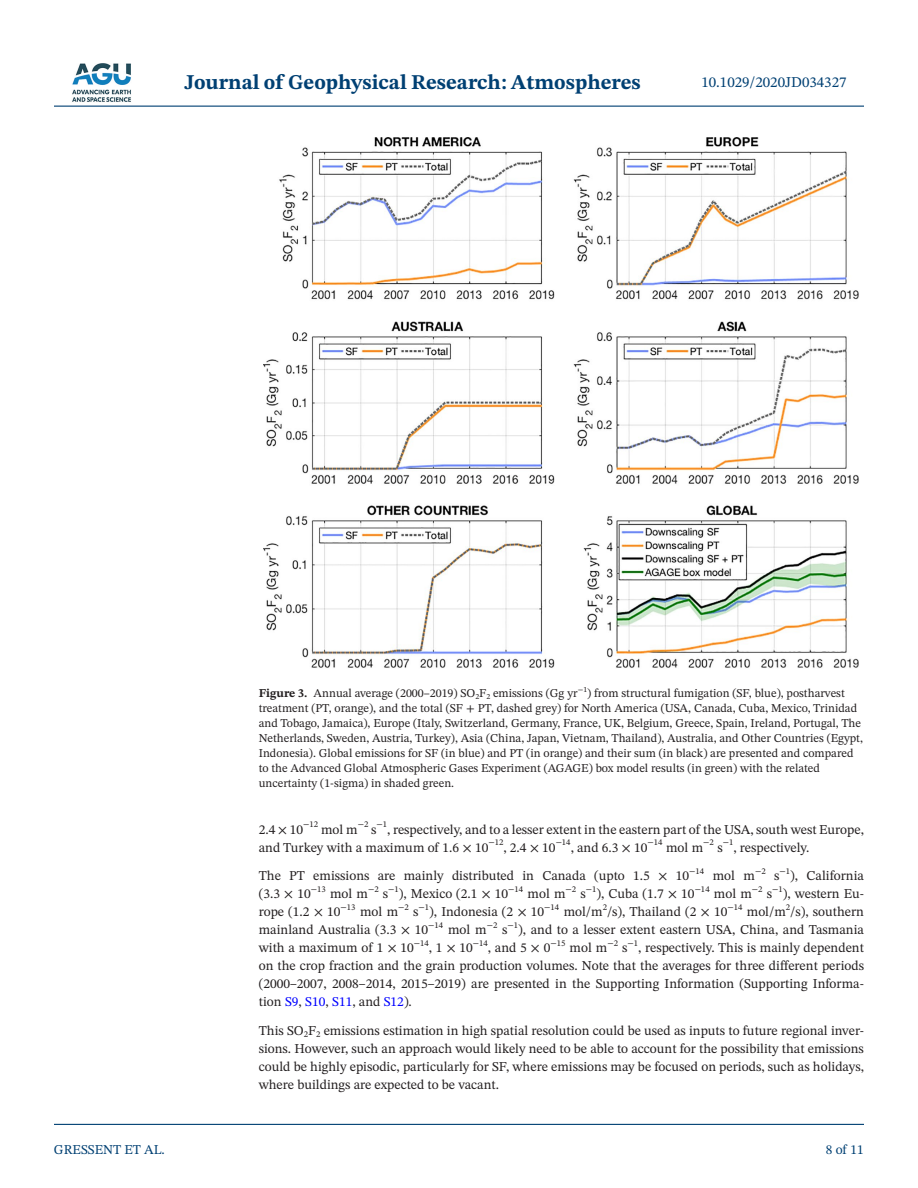
<style>
.page{position:relative;width:918px;height:1188px;background:#fff}
.page>*{position:absolute;margin:0;border:0;box-sizing:border-box;transform-origin:0 0}
.t1{font:700 21px "STIX Two Text";color:#004073}
.t2{font:15px "STIX Two Text";color:#004073}
.t3{font:13.5px/18px "STIX Two Text";color:#231f20;text-align:justify}
.t4{font:13.5px "STIX Two Text";color:#004073}
.t5{font:12px/15px "STIX Two Text";color:#231f20}
.t6{font:7.8px "STIX Two Text";color:#231f20}
.s1{font-weight:700}
.s2{color:#00f}
</style>
<div class="page">
<hr style="left:54px;top:106px;width:810px;height:1px;background:#004073">
<hr style="left:54px;top:1124px;width:810px;height:1px;background:#004073">
<img style="left:72px;top:63px;width:59px;height:39px">
<img style="left:264px;top:137px;width:595px;height:531px">
<h1 class="t1" style="left:184px;top:67px;width:458px">Journal of Geophysical Research: Atmospheres</h1>
<p class="t2" style="left:701px;top:72px;width:147px">10.1029/2020JD034327</p>
<p class="t4" style="left:54px;top:1140px;width:112px">GRESSENT ET AL.</p>
<p class="t5" style="left:259px;top:686px;width:321px"><span class="s1">Figure 3.</span> Annual average (2000–2019) SO<sub>2</sub>F<sub>2</sub> emissions (Gg yr</p>
<p class="t6" style="left:578px;top:684px;width:11px">−1</p>
<p class="t5" style="left:259px;top:686px;width:606px;text-indent:328px">) from structural fumigation (SF, blue), postharvest treatment (PT, orange), and the total (SF + PT, dashed grey) for North America (USA, Canada, Cuba, Mexico, Trinidad and Tobago, Jamaica), Europe (Italy, Switzerland, Germany, France, UK, Belgium, Greece, Spain, Ireland, Portugal, The Netherlands, Sweden, Austria, Turkey), Asia (China, Japan, Vietnam, Thailand), Australia, and Other Countries (Egypt, Indonesia). Global emissions for SF (in blue) and PT (in orange) and their sum (in black) are presented and compared to the Advanced Global Atmospheric Gases Experiment (AGAGE) box model results (in green) with the related uncertainty (1-sigma) in shaded green.</p>
<p class="t3" style="left:259px;top:820px;width:607px">2.4 × 10<sup>−12</sup> mol m<sup>−2</sup> s<sup>−1</sup>, respectively, and to a lesser extent in the eastern part of the USA, south west Europe, and Turkey with a maximum of 1.6 × 10<sup>−12</sup>, 2.4 × 10<sup>−14</sup>, and 6.3 × 10<sup>−14</sup> mol m<sup>−2</sup> s<sup>−1</sup>, respectively.</p>
<p class="t3" style="left:259px;top:866px;width:607px">The PT emissions are mainly distributed in Canada (upto 1.5 × 10<sup>−14</sup> mol m<sup>−2</sup> s<sup>−1</sup>), California (3.3 × 10<sup>−13</sup> mol m<sup>−2</sup> s<sup>−1</sup>), Mexico (2.1 × 10<sup>−14</sup> mol m<sup>−2</sup> s<sup>−1</sup>), Cuba (1.7 × 10<sup>−14</sup> mol m<sup>−2</sup> s<sup>−1</sup>), western Eu&shy;rope (1.2 × 10<sup>−13</sup> mol m<sup>−2</sup> s<sup>−1</sup>), Indonesia (2 × 10<sup>−14</sup> mol/m<sup>2</sup>/s), Thailand (2 × 10<sup>−14</sup> mol/m<sup>2</sup>/s), southern mainland Australia (3.3 × 10<sup>−14</sup> mol m<sup>−2</sup> s<sup>−1</sup>), and to a lesser extent eastern USA, China, and Tasmania with a maximum of 1 × 10<sup>−14</sup>, 1 × 10<sup>−14</sup>, and 5 × 0<sup>−15</sup> mol m<sup>−2</sup> s<sup>−1</sup>, respectively. This is mainly dependent on the crop fraction and the grain production volumes. Note that the averages for three different periods (2000–2007, 2008–2014, 2015–2019) are presented in the Supporting Information (Supporting Informa&shy;tion <span class="s2">S9</span>, <span class="s2">S10</span>, <span class="s2">S11</span>, and <span class="s2">S12</span>).</p>
<p class="t3" style="left:259px;top:1021px;width:607px">This SO<sub>2</sub>F<sub>2</sub> emissions estimation in high spatial resolution could be used as inputs to future regional inver&shy;sions. However, such an approach would likely need to be able to account for the possibility that emissions could be highly episodic, particularly for SF, where emissions may be focused on periods, such as holidays, where buildings are expected to be vacant.</p>
<p class="t4" style="left:826px;top:1140px;width:40px">8 of 11</p>
</div>
